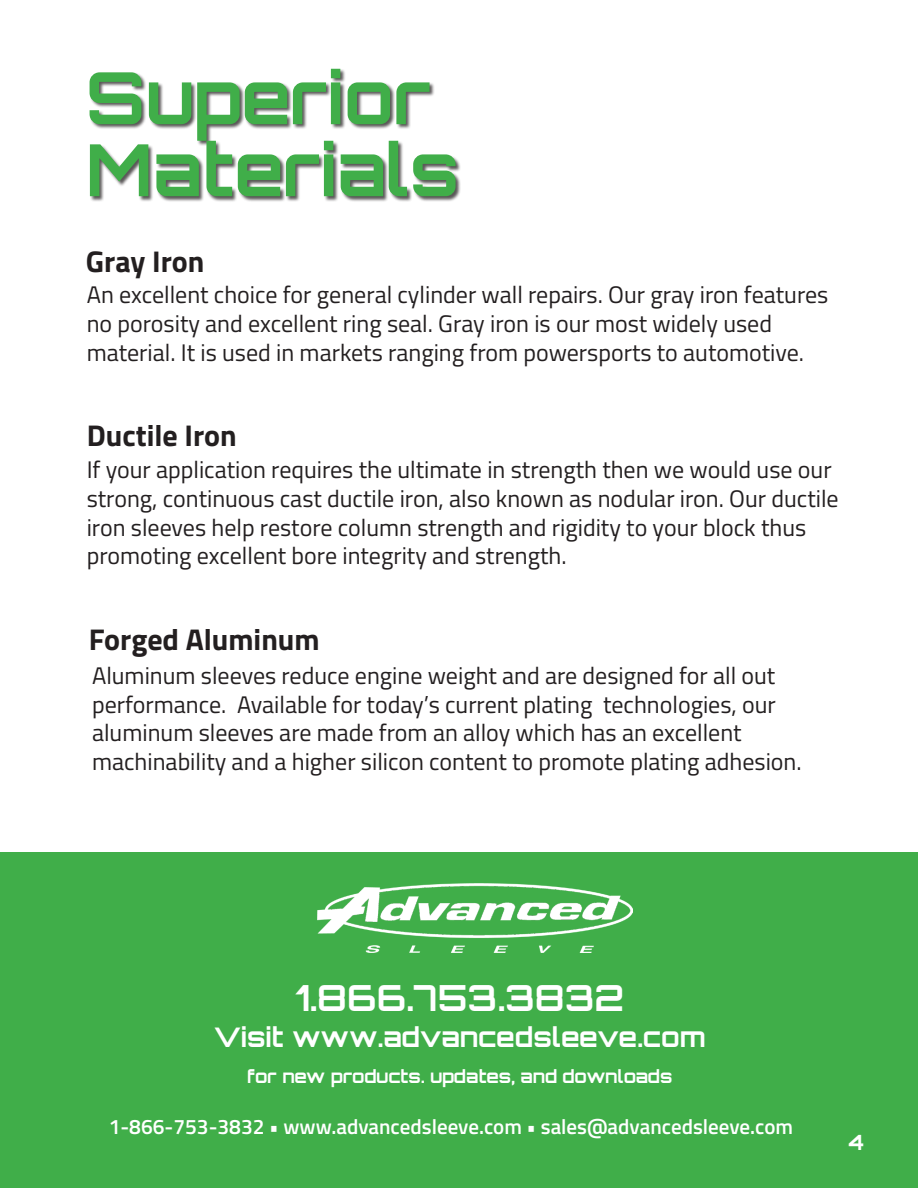
<style>
.page{position:relative;width:918px;height:1188px;background:#fff}
.page>*{position:absolute;margin:0;border:0;box-sizing:border-box;transform-origin:0 0}
._30_Chapter_Orbitron{font:700 72px/72px "Orbitron";color:#40ae49}
._30_Chapter_Orbitron-2{font:700 36px "Orbitron";color:#fff}
._12_Titillium_Web{font:700 30px "Titillium Web";color:#231f20}
._30_Chapter_Orbitron-3{font:700 27px "Orbitron";color:#fff}
._8_Source_Sans_Pro{font:24px/28.8px "Titillium Web";color:#231f20}
._10_C_Titillium_Web{font:600 21px "Titillium Web";color:#fff}
._19_C_Orbitron{font:700 21px "Orbitron";color:#fff}
._30_Chapter_Orbitron-4{font:700 18px "Orbitron";color:#fff}
</style>
<div class="page">
<div style="left:90px;top:69px;width:371px;height:134px;background:#231f20;opacity:.75"></div>
<div style="left:0;top:852px;width:918px;height:336px;background:#40ae49"></div>
<img style="left:318px;top:884px;width:315px;height:68px">
<p class="_30_Chapter_Orbitron" style="left:86px;top:62px;width:375px">Superior<br>Materials</p>
<p class="_12_Titillium_Web" style="left:86px;top:239px;width:120px">Gray Iron</p>
<p class="_8_Source_Sans_Pro" style="left:87px;top:279px;width:743px">An excellent choice for general cylinder wall repairs. Our gray iron features no porosity and excellent ring seal. Gray iron is our most widely used material. It is used in markets ranging from powersports to automotive.</p>
<p class="_12_Titillium_Web" style="left:87px;top:412px;width:152px">Ductile Iron</p>
<p class="_8_Source_Sans_Pro" style="left:87px;top:454px;width:753px">If your application requires the ultimate in strength then we would use our strong, continuous cast ductile iron, also known as nodular iron. Our ductile iron sleeves help restore column strength and rigidity to your block thus promoting excellent bore integrity and strength.</p>
<p class="_12_Titillium_Web" style="left:89px;top:617px;width:232px">Forged Aluminum</p>
<p class="_8_Source_Sans_Pro" style="left:92px;top:660px;width:711px">Aluminum sleeves reduce engine weight and are designed for all out performance. Available for today’s current plating technologies, our aluminum sleeves are made from an alloy which has an excellent machinability and a higher silicon content to promote plating adhesion.</p>
<p class="_30_Chapter_Orbitron-2" style="left:295px;top:976px;width:331px">1.866.753.3832</p>
<p class="_30_Chapter_Orbitron-3" style="left:214px;top:1020px;width:494px">Visit www.advancedsleeve.com</p>
<p class="_30_Chapter_Orbitron-4" style="left:247px;top:1065px;width:427px">for new products. updates, and downloads</p>
<p class="_10_C_Titillium_Web" style="left:109px;top:1111px;width:686px">1-866-753-3832 • www.advancedsleeve.com • sales@advancedsleeve.com</p>
<p class="_19_C_Orbitron" style="left:849px;top:1129px;width:17px">4</p>
</div>
